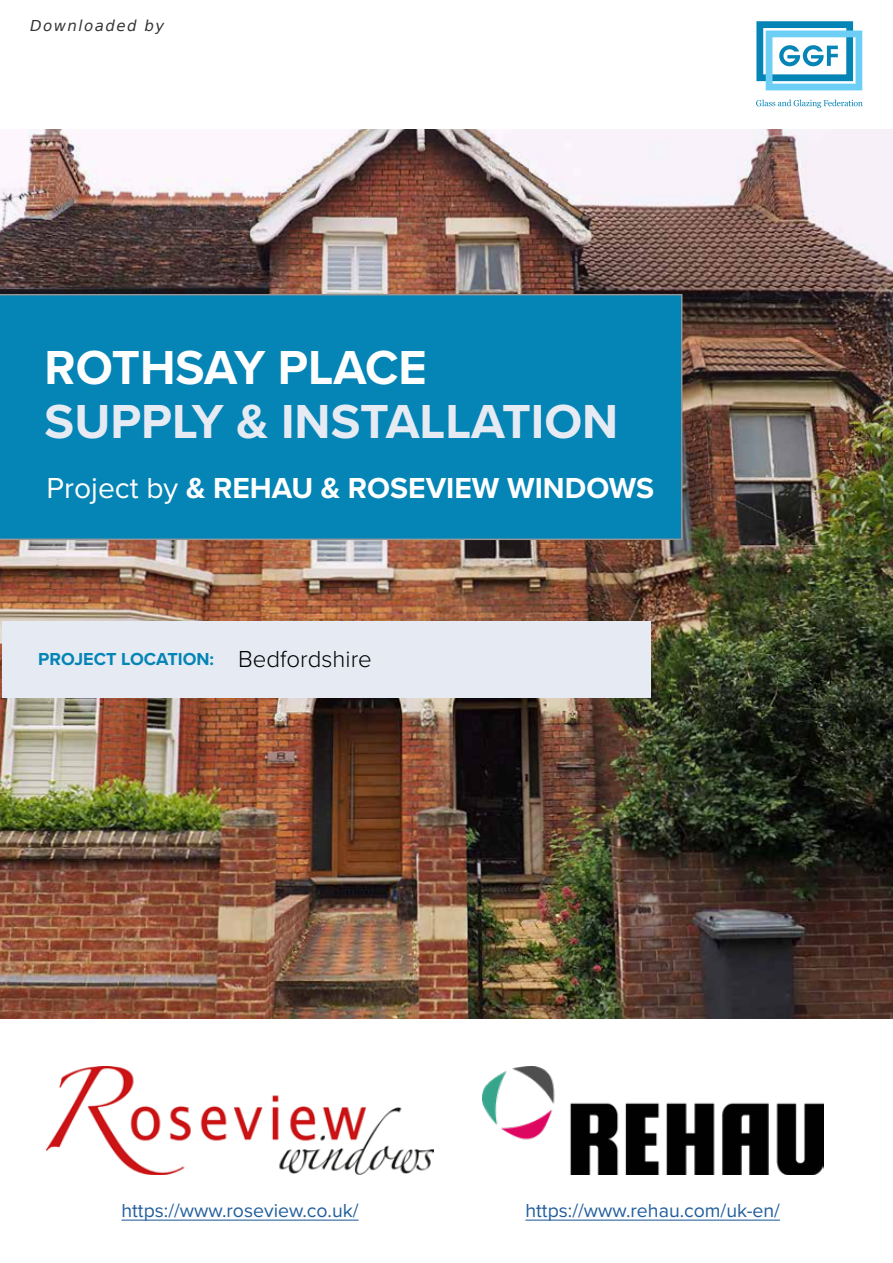
<style>
.page{position:relative;width:893px;height:1263px;background:#fff}
.page>*{position:absolute;margin:0;border:0;box-sizing:border-box;transform-origin:0 0}
.t1{font:700 49.5px "Proxima Nova";color:#e6ebf3}
.t2{font:700 49.5px "Proxima Nova";color:#fff}
.t3{font:700 30px "Proxima Nova";color:#fff}
.t4{font:19.5px "Proxima Nova";color:#215e9e}
.t5{font:700 18px "Proxima Nova";color:#0584b6}
.t6{font:italic 15px "DejaVu Sans";letter-spacing:.1em;color:rgb(0 0 0/.8)}
.s1{font-weight:400}
.s2{font-weight:300;font-size:24px;color:#000}
</style>
<div class="page">
<img style="left:0;top:129px;width:893px;height:890px">
<div style="left:0;top:294px;width:682px;height:246px;background:#0584b6"></div>
<svg style="left:756px;top:100px;width:107px;height:8px"></svg>
<svg style="left:756px;top:21px;width:106px;height:69px"></svg>
<div style="left:2px;top:621px;width:648px;height:76px;background:#e6ebf3"></div>
<hr style="left:121px;top:1219px;width:238px;height:1px;background:#215e9e">
<img style="left:46px;top:1066px;width:388px;height:108px">
<img style="left:482px;top:1066px;width:341px;height:108px">
<hr style="left:525px;top:1219px;width:255px;height:1px;background:#215e9e">
<p class="t6" style="left:30px;top:17px;width:136px">Downloaded by</p>
<h1 class="t2" style="left:45px;top:331px;width:384px">ROTHSAY PLACE</h1>
<h1 class="t1" style="left:45px;top:385px;width:575px">SUPPLY &amp; INSTALLATION</h1>
<h2 class="t3" style="left:47px;top:465px;width:609px"><span class="s1">Project by</span> &amp; REHAU &amp; ROSEVIEW WINDOWS</h2>
<p class="t5" style="left:38px;top:645px;width:335px">PROJECT LOCATION: <span class="s2">Bedfordshire</span></p>
<p class="t4" style="left:121px;top:1196px;width:239px">https://www.roseview.co.uk/</p>
<p class="t4" style="left:525px;top:1196px;width:256px">https://www.rehau.com/uk-en/</p>
</div>
